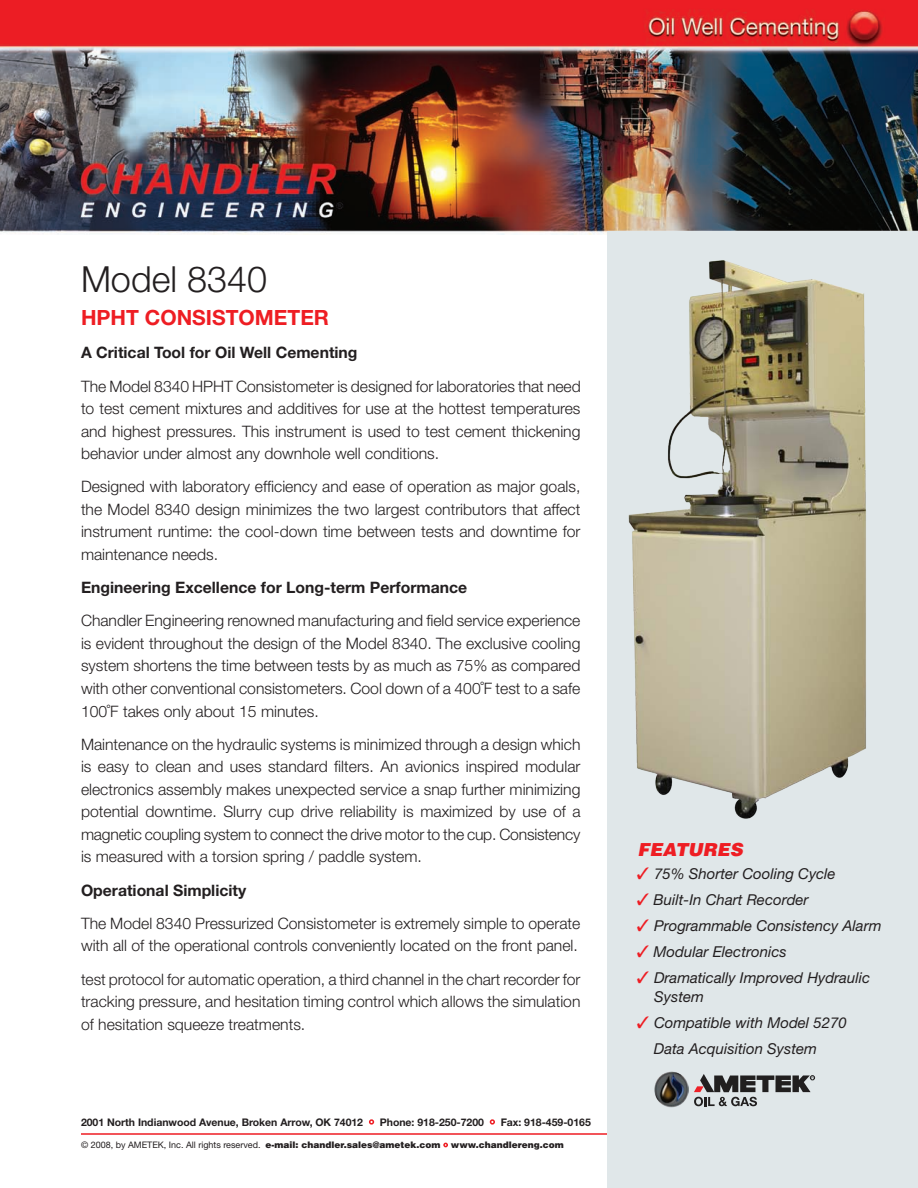
<style>
.page{position:relative;width:918px;height:1188px;background:#fff}
.page>*{position:absolute;margin:0;border:0;box-sizing:border-box;transform-origin:0 0}
.Headline{font:300 36px "Helvetica Neue";color:#231f20}
.bodyBold{font:700 21px "Helvetica Neue";color:#ee1d23}
.Color_Subhead{font:italic 900 18px "Helvetica";color:#ee1d23}
.bodyBold-2{font:300 15.75px/22.5px "Helvetica Neue";color:#231f20;text-align:justify}
.bodyBold-3{font:700 15.75px "Helvetica Neue";color:#231f20}
.Feature_text{font:italic 15px/19.5px "Helvetica Neue";color:#231f20}
.copy{font:700 10.5px "Helvetica Neue";letter-spacing:-.005em;color:#231f20}
.copy-2{font:900 9px "Helvetica";color:#231f20}
.s1{font-family:"Helvetica Neue";font-weight:400}
.s2{color:#ee1d23}
</style>
<div class="page">
<hr style="left:81px;top:1133px;width:528px;height:2px;background:#ee1d23">
<img style="left:0;top:0;width:918px;height:235px">
<div style="left:608px;top:231px;width:310px;height:957px;background:#e0e7e9"></div>
<svg style="left:369px;top:1119px;width:5px;height:6px"></svg>
<svg style="left:490px;top:1119px;width:5px;height:6px"></svg>
<svg style="left:443px;top:1143px;width:5px;height:4px"></svg>
<img style="left:654px;top:1072px;width:35px;height:35px">
<svg style="left:694px;top:1074px;width:121px;height:32px"></svg>
<img style="left:607px;top:238px;width:259px;height:608px">
<p class="Headline" style="left:81px;top:257px;width:188px">Model 8340</p>
<p class="bodyBold" style="left:81px;top:304px;width:250px">HPHT CONSISTOMETER</p>
<p class="bodyBold-3" style="left:81px;top:343px;width:278px">A Critical Tool for Oil Well Cementing</p>
<p class="bodyBold-2" style="left:81px;top:374px;width:501px">The Model 8340 HPHT Consistometer is designed for laboratories that need to test cement mixtures and additives for use at the hottest temperatures and highest pressures. This instrument is used to test cement thickening behavior under almost any downhole well conditions.</p>
<p class="bodyBold-2" style="left:81px;top:475px;width:501px">Designed with laboratory efficiency and ease of operation as major goals, the Model 8340 design minimizes the two largest contributors that affect instrument runtime: the cool-down time between tests and downtime for maintenance needs.</p>
<p class="bodyBold-3" style="left:81px;top:578px;width:388px">Engineering Excellence for Long-term Performance</p>
<p class="bodyBold-2" style="left:81px;top:609px;width:501px">Chandler Engineering renowned manufacturing and field service experience is evident throughout the design of the Model 8340. The exclusive cooling system shortens the time between tests by as much as 75% as compared with other conventional consistometers. Cool down of a 400˚F test to a safe 100˚F takes only about 15 minutes.</p>
<p class="bodyBold-2" style="left:81px;top:733px;width:501px">Maintenance on the hydraulic systems is minimized through a design which is easy to clean and uses standard filters. An avionics inspired modular electronics assembly makes unexpected service a snap further minimizing potential downtime. Slurry cup drive reliability is maximized by use of a magnetic coupling system to connect the drive motor to the cup. Consistency is measured with a torsion spring / paddle system.</p>
<p class="bodyBold-3" style="left:81px;top:880px;width:167px">Operational Simplicity</p>
<p class="bodyBold-2" style="left:81px;top:912px;width:501px">The Model 8340 Pressurized Consistometer is extremely simple to operate with all of the operational controls conveniently located on the front panel.</p>
<p class="bodyBold-2" style="left:81px;top:968px;width:501px">test protocol for automatic operation, a third channel in the chart recorder for tracking pressure, and hesitation timing control which allows the simulation of hesitation squeeze treatments.</p>
<p class="copy" style="left:81px;top:1115px;width:284px">2001 North Indianwood Avenue, Broken Arrow, OK 74012</p>
<p class="copy" style="left:380px;top:1115px;width:106px">Phone: 918-250-7200</p>
<p class="copy" style="left:501px;top:1115px;width:92px">Fax: 918-459-0165</p>
<p class="copy-2" style="left:81px;top:1139px;width:484px"><span class="s1">© 2008, by AMETEK, Inc. All rights reserved.</span> e-mail: chandler.sales@ametek.com www.chandlereng.com</p>
<p class="Color_Subhead" style="left:638px;top:838px;width:107px">FEATURES</p>
<p class="Feature_text" style="left:637px;top:864px;width:200px"><span class="s2">✓</span> 75% Shorter Cooling Cycle</p>
<p class="Feature_text" style="left:637px;top:890px;width:173px"><span class="s2">✓</span> Built-In Chart Recorder</p>
<p class="Feature_text" style="left:637px;top:916px;width:246px"><span class="s2">✓</span> Programmable Consistency Alarm</p>
<p class="Feature_text" style="left:637px;top:942px;width:151px"><span class="s2">✓</span> Modular Electronics</p>
<p class="Feature_text" style="left:654px;top:968px;width:217px;text-indent:-17px"><span class="s2">✓</span> Dramatically Improved Hydraulic<br>System</p>
<p class="Feature_text" style="left:637px;top:1013px;width:211px"><span class="s2">✓</span> Compatible with Model 5270</p>
<p class="Feature_text" style="left:654px;top:1039px;width:165px">Data Acquisition System</p>
</div>
